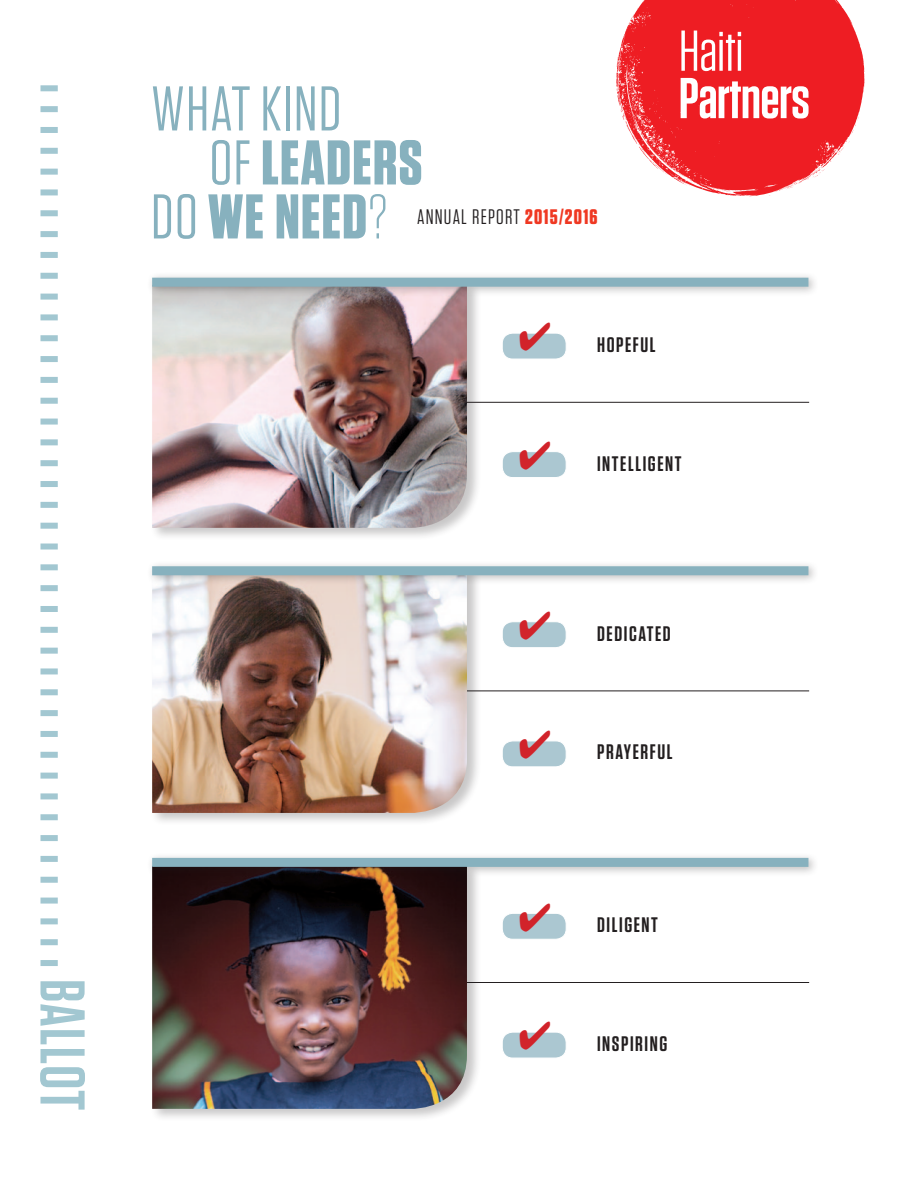
<style>
.page{position:relative;width:918px;height:1188px;background:#fff}
.page>*{position:absolute;margin:0;border:0;box-sizing:border-box;transform-origin:0 0}
.t1{font:63px/54px "Tungsten";letter-spacing:.02em;color:#87b1be}
.t2{font:700 63px "Tungsten";letter-spacing:.02em;color:#87b1be}
.t3{font:600 63px "Tungsten";letter-spacing:.02em;color:#a2c7d1}
.tisa_body_black_text{font:600 57.45px "Tungsten";letter-spacing:-.01em;color:#fff}
.tisa_body_black_text-2{font:57.45px "Tungsten";letter-spacing:-.01em;color:#fff}
.t4{font:600 21px "Tungsten";letter-spacing:.075em;color:#231f20}
.t5{font:21px "Tungsten";letter-spacing:.06em;color:#231f20}
.s1{font-weight:700}
.s2{font-weight:400}
.s3{font-weight:300}
.s4{font-weight:700;color:#ef3822}
</style>
<div class="page">
<hr style="left:153px;top:402px;width:656px;height:1px;background:#231f20">
<hr style="left:153px;top:691px;width:656px;height:1px;background:#231f20">
<hr style="left:153px;top:982px;width:656px;height:1px;background:#231f20">
<div style="left:151px;top:566px;width:331px;height:260px;background:#231f20;opacity:.25"></div>
<img style="left:152px;top:586px;width:315px;height:227px">
<div style="left:151px;top:862px;width:331px;height:260px;background:#231f20;opacity:.25"></div>
<img style="left:152px;top:877px;width:315px;height:232px">
<div style="left:151px;top:281px;width:331px;height:260px;background:#231f20;opacity:.25"></div>
<img style="left:152px;top:297px;width:315px;height:231px">
<div style="left:502px;top:452px;width:64px;height:26px;background:#a7c5cf;border-radius:10px"></div>
<div style="left:502px;top:451px;width:65px;height:27px;border:1px solid #fff;border-radius:10px"></div>
<div style="left:502px;top:741px;width:64px;height:26px;background:#a7c5cf;border-radius:10px"></div>
<div style="left:502px;top:740px;width:65px;height:27px;border:1px solid #fff;border-radius:10px"></div>
<div style="left:502px;top:1032px;width:64px;height:26px;background:#a7c5cf;border-radius:10px"></div>
<div style="left:502px;top:1032px;width:65px;height:27px;border:1px solid #fff;border-radius:10px"></div>
<div style="left:40px;top:85px;width:18px;height:6px;background:#a2c7d1"></div>
<div style="left:40px;top:106px;width:18px;height:6px;background:#a2c7d1"></div>
<div style="left:40px;top:127px;width:18px;height:6px;background:#a2c7d1"></div>
<div style="left:40px;top:148px;width:18px;height:6px;background:#a2c7d1"></div>
<div style="left:40px;top:169px;width:18px;height:6px;background:#a2c7d1"></div>
<div style="left:40px;top:189px;width:18px;height:6px;background:#a2c7d1"></div>
<div style="left:40px;top:210px;width:18px;height:6px;background:#a2c7d1"></div>
<div style="left:40px;top:231px;width:18px;height:6px;background:#a2c7d1"></div>
<div style="left:40px;top:252px;width:18px;height:6px;background:#a2c7d1"></div>
<div style="left:40px;top:273px;width:18px;height:6px;background:#a2c7d1"></div>
<div style="left:40px;top:294px;width:18px;height:6px;background:#a2c7d1"></div>
<div style="left:40px;top:314px;width:18px;height:6px;background:#a2c7d1"></div>
<div style="left:40px;top:335px;width:18px;height:6px;background:#a2c7d1"></div>
<div style="left:40px;top:356px;width:18px;height:6px;background:#a2c7d1"></div>
<div style="left:40px;top:377px;width:18px;height:6px;background:#a2c7d1"></div>
<div style="left:40px;top:398px;width:18px;height:6px;background:#a2c7d1"></div>
<div style="left:40px;top:419px;width:18px;height:6px;background:#a2c7d1"></div>
<div style="left:40px;top:439px;width:18px;height:6px;background:#a2c7d1"></div>
<div style="left:40px;top:460px;width:18px;height:6px;background:#a2c7d1"></div>
<div style="left:40px;top:481px;width:18px;height:6px;background:#a2c7d1"></div>
<div style="left:40px;top:502px;width:18px;height:6px;background:#a2c7d1"></div>
<div style="left:40px;top:523px;width:18px;height:6px;background:#a2c7d1"></div>
<div style="left:40px;top:544px;width:18px;height:6px;background:#a2c7d1"></div>
<div style="left:40px;top:564px;width:18px;height:6px;background:#a2c7d1"></div>
<div style="left:40px;top:585px;width:18px;height:6px;background:#a2c7d1"></div>
<div style="left:40px;top:606px;width:18px;height:6px;background:#a2c7d1"></div>
<div style="left:40px;top:627px;width:18px;height:6px;background:#a2c7d1"></div>
<div style="left:40px;top:648px;width:18px;height:6px;background:#a2c7d1"></div>
<div style="left:40px;top:668px;width:18px;height:6px;background:#a2c7d1"></div>
<div style="left:40px;top:689px;width:18px;height:6px;background:#a2c7d1"></div>
<div style="left:40px;top:710px;width:18px;height:6px;background:#a2c7d1"></div>
<div style="left:40px;top:731px;width:18px;height:6px;background:#a2c7d1"></div>
<div style="left:40px;top:752px;width:18px;height:6px;background:#a2c7d1"></div>
<div style="left:40px;top:773px;width:18px;height:6px;background:#a2c7d1"></div>
<div style="left:40px;top:793px;width:18px;height:6px;background:#a2c7d1"></div>
<div style="left:40px;top:814px;width:18px;height:6px;background:#a2c7d1"></div>
<div style="left:40px;top:835px;width:18px;height:6px;background:#a2c7d1"></div>
<div style="left:40px;top:856px;width:18px;height:6px;background:#a2c7d1"></div>
<div style="left:40px;top:877px;width:18px;height:6px;background:#a2c7d1"></div>
<div style="left:40px;top:898px;width:18px;height:6px;background:#a2c7d1"></div>
<div style="left:40px;top:918px;width:18px;height:6px;background:#a2c7d1"></div>
<div style="left:40px;top:939px;width:18px;height:6px;background:#a2c7d1"></div>
<div style="left:40px;top:960px;width:18px;height:6px;background:#a2c7d1"></div>
<svg style="left:616px;top:0;width:249px;height:196px;fill:#ee1d23"></svg>
<div style="left:502px;top:333px;width:64px;height:26px;background:#a7c5cf;border-radius:10px"></div>
<div style="left:502px;top:333px;width:65px;height:27px;border:1px solid #fff;border-radius:10px"></div>
<div style="left:502px;top:622px;width:64px;height:26px;background:#a7c5cf;border-radius:10px"></div>
<div style="left:502px;top:621px;width:65px;height:27px;border:1px solid #fff;border-radius:10px"></div>
<div style="left:502px;top:913px;width:64px;height:26px;background:#a7c5cf;border-radius:10px"></div>
<div style="left:502px;top:913px;width:65px;height:27px;border:1px solid #fff;border-radius:10px"></div>
<div style="left:146px;top:272px;width:673px;height:25px;background:#231f20;opacity:.3"></div>
<div style="left:152px;top:278px;width:656px;height:9px;background:#87b1be"></div>
<div style="left:146px;top:560px;width:673px;height:26px;background:#231f20;opacity:.3"></div>
<div style="left:152px;top:566px;width:656px;height:9px;background:#87b1be"></div>
<div style="left:146px;top:852px;width:673px;height:25px;background:#231f20;opacity:.3"></div>
<div style="left:152px;top:858px;width:656px;height:9px;background:#87b1be"></div>
<svg style="left:520px;top:451px;width:30px;height:2px"></svg>
<svg style="left:520px;top:740px;width:30px;height:2px"></svg>
<svg style="left:520px;top:1032px;width:30px;height:2px"></svg>
<svg style="left:520px;top:333px;width:30px;height:2px"></svg>
<svg style="left:520px;top:621px;width:30px;height:2px"></svg>
<svg style="left:520px;top:913px;width:30px;height:2px"></svg>
<p class="t3" style="left:96px;top:979px;width:132px;rotate:90deg">BALLOT</p>
<p class="t1" style="left:210px;top:83px;width:214px;text-indent:-59px">WHAT KIND<br>OF <span class="s1">LEADERS</span></p>
<p class="t2" style="left:151px;top:183px;width:238px"><span class="s2">DO</span> WE NEED<span class="s3">?</span></p>
<p class="t5" style="left:417px;top:206px;width:182px">ANNUAL REPORT <span class="s4">2015/2016</span></p>
<p class="tisa_body_black_text-2" style="left:679px;top:21px;width:66px">Haiti</p>
<p class="tisa_body_black_text" style="left:679px;top:68px;width:133px">Partners</p>
<p class="t4" style="left:597px;top:334px;width:60px">HOPEFUL</p>
<p class="t4" style="left:597px;top:452px;width:86px">INTELLIGENT</p>
<p class="t4" style="left:597px;top:622px;width:75px">DEDICATED</p>
<p class="t4" style="left:597px;top:741px;width:77px">PRAYERFUL</p>
<p class="t4" style="left:597px;top:914px;width:62px">DILIGENT</p>
<p class="t4" style="left:597px;top:1033px;width:72px">INSPIRING</p>
</div>
